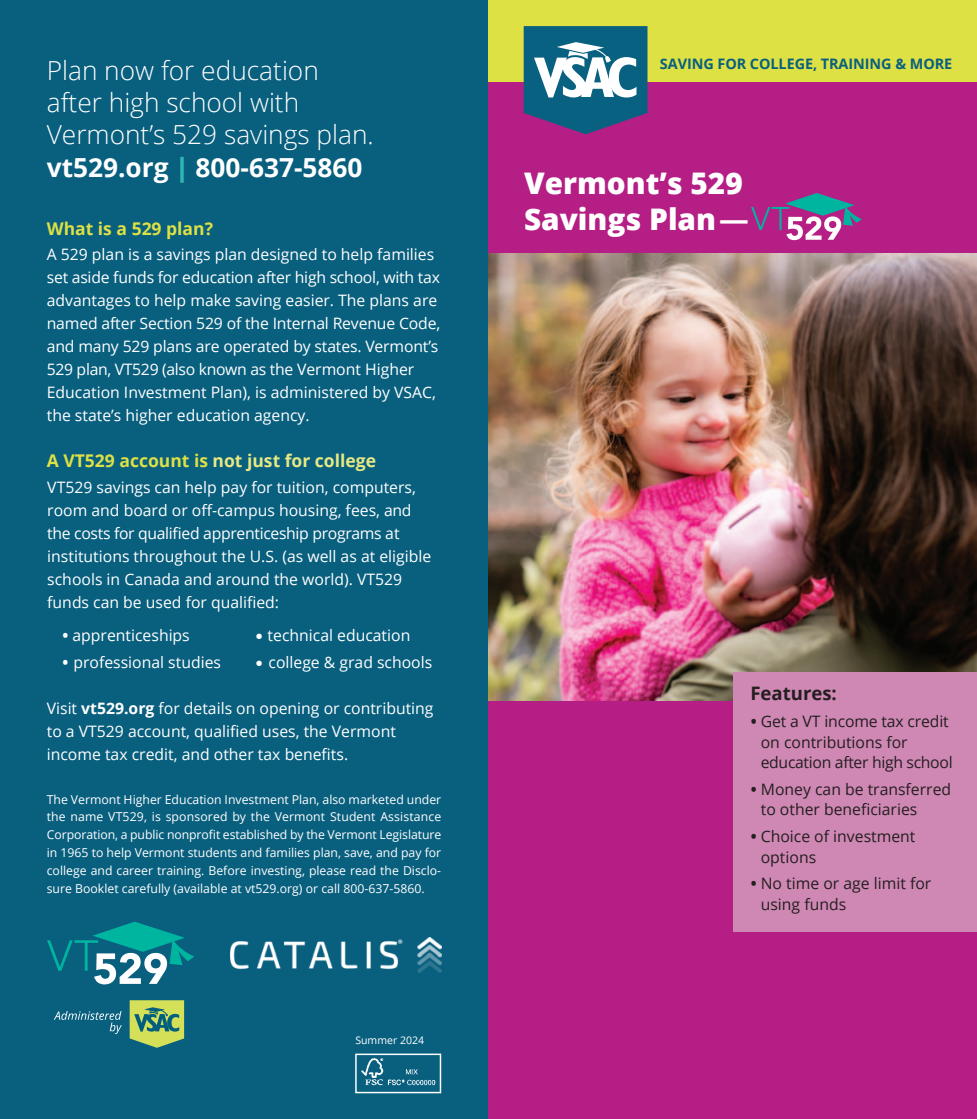
<style>
.page{position:relative;width:977px;height:1119px;background:#fff}
.page>*{position:absolute;margin:0;border:0;box-sizing:border-box;transform-origin:0 0}
.t1{font:800 29.75px/35.9px "Open Sans";color:#fff}
.t2{font:300 26.25px/32.2px "Open Sans";color:#fff}
.t3{font:700 18.55px "Open Sans";color:#231f20}
.t4{font:700 17.5px "Open Sans";color:#e7e984}
.t5{font:700 17.5px "Open Sans";color:#dde144}
.t6{font:15.75px/22.9px "Open Sans";color:#fff}
.t7{font:15.75px/20.5px "Open Sans";color:#231f20}
.t8{font:700 14.35px "Open Sans";letter-spacing:-.005em;color:#095f7e}
.t9{font:12.25px/17.8px "Open Sans";color:#fff;text-align:justify}
.t10{font:10.5px "Open Sans";color:#fff}
.s1{font-weight:700}
.s2{font-weight:800;color:#2fb6b5}
.s3{color:#dde144}
.s4{font-family:"Lucida Grande"}
</style>
<div class="page">
<div style="left:0;top:0;width:497px;height:1118px;background:#095f7e"></div>
<div style="left:488px;top:0;width:488px;height:1118px;background:#b51e84"></div>
<img style="left:488px;top:253px;width:488px;height:447px">
<div style="left:488px;top:0;width:488px;height:82px;background:#dde144"></div>
<svg style="left:523px;top:26px;width:124px;height:108px;background:#4d7b9b"></svg>
<div style="left:733px;top:672px;width:243px;height:260px;background:#cf87b3"></div>
<svg style="left:47px;top:921px;width:147px;height:63px"></svg>
<svg style="left:54px;top:1011px;width:68px;height:22px"></svg>
<svg style="left:130px;top:1000px;width:54px;height:47px"></svg>
<svg style="left:751px;top:193px;width:111px;height:47px"></svg>
<img style="left:230px;top:937px;width:211px;height:35px">
<img style="left:359px;top:1055px;width:77px;height:31px">
<div style="left:355px;top:1053px;width:86px;height:40px;border:1px solid #fff"></div>
<p class="t2" style="left:47px;top:54px;width:328px">Plan now for education after high school with<br>Vermont’s 529 savings plan. <span class="s1">vt529.org</span> <span class="s2">|</span> <span class="s1">800-637-5860</span></p>
<p class="t5" style="left:47px;top:216px;width:168px">What is a 529 plan?</p>
<p class="t6" style="left:47px;top:242px;width:395px">A 529 plan is a savings plan designed to help families set aside funds for education after high school, with tax advantages to help make saving easier. The plans are named after Section 529 of the Internal Revenue Code, and many 529 plans are operated by states. Vermont’s 529 plan, VT529 (also known as the Vermont Higher Education Investment Plan), is administered by VSAC, the state’s higher education agency.</p>
<p class="t4" style="left:47px;top:448px;width:331px"><span class="s3">A VT529 account is</span> not just for college</p>
<p class="t6" style="left:47px;top:475px;width:385px">VT529 savings can help pay for tuition, computers, room and board or off-campus housing, fees, and the costs for qualified apprenticeship programs at institutions throughout the U.S. (as well as at eligible schools in Canada and around the world). VT529 funds can be used for qualified:</p>
<p class="t6" style="left:63px;top:623px;width:129px"><span class="s1">•</span> apprenticeships</p>
<p class="t6" style="left:255px;top:623px;width:157px"><span class="s4">•</span> technical education</p>
<p class="t6" style="left:63px;top:650px;width:160px"><span class="s1">•</span> professional studies</p>
<p class="t6" style="left:255px;top:650px;width:179px"><span class="s4">•</span> college &amp; grad schools</p>
<p class="t6" style="left:47px;top:696px;width:388px">Visit <span class="s1">vt529.org</span> for details on opening or contributing to a VT529 account, qualified uses, the Vermont income tax credit, and other tax benefits.</p>
<p class="t9" style="left:47px;top:789px;width:396px">The Vermont Higher Education Investment Plan, also marketed under the name VT529, is sponsored by the Vermont Student Assistance Corporation, a public nonprofit established by the Vermont Legislature in 1965 to help Vermont students and families plan, save, and pay for college and career training. Before investing, please read the Disclo&shy;sure Booklet carefully (available at vt529.org) or call 800-637-5860.</p>
<p class="t10" style="left:355px;top:1032px;width:70px">Summer 2024</p>
<p class="t8" style="left:660px;top:53px;width:294px">SAVING FOR COLLEGE, TRAINING &amp; MORE</p>
<p class="t1" style="left:524px;top:164px;width:226px">Vermont’s 529<br>Savings Plan<span class="s1">—</span></p>
<p class="t3" style="left:750px;top:680px;width:88px">Features:</p>
<p class="t7" style="left:760px;top:710px;width:193px;text-indent:-10px"><span class="s1">•</span> Get a VT income tax credit on contributions for education after high school</p>
<p class="t7" style="left:760px;top:778px;width:192px;text-indent:-10px"><span class="s1">•</span> Money can be transferred to other beneficiaries</p>
<p class="t7" style="left:760px;top:825px;width:156px;text-indent:-10px"><span class="s1">•</span> Choice of investment options</p>
<p class="t7" style="left:760px;top:872px;width:172px;text-indent:-10px"><span class="s1">•</span> No time or age limit for using funds</p>
</div>
